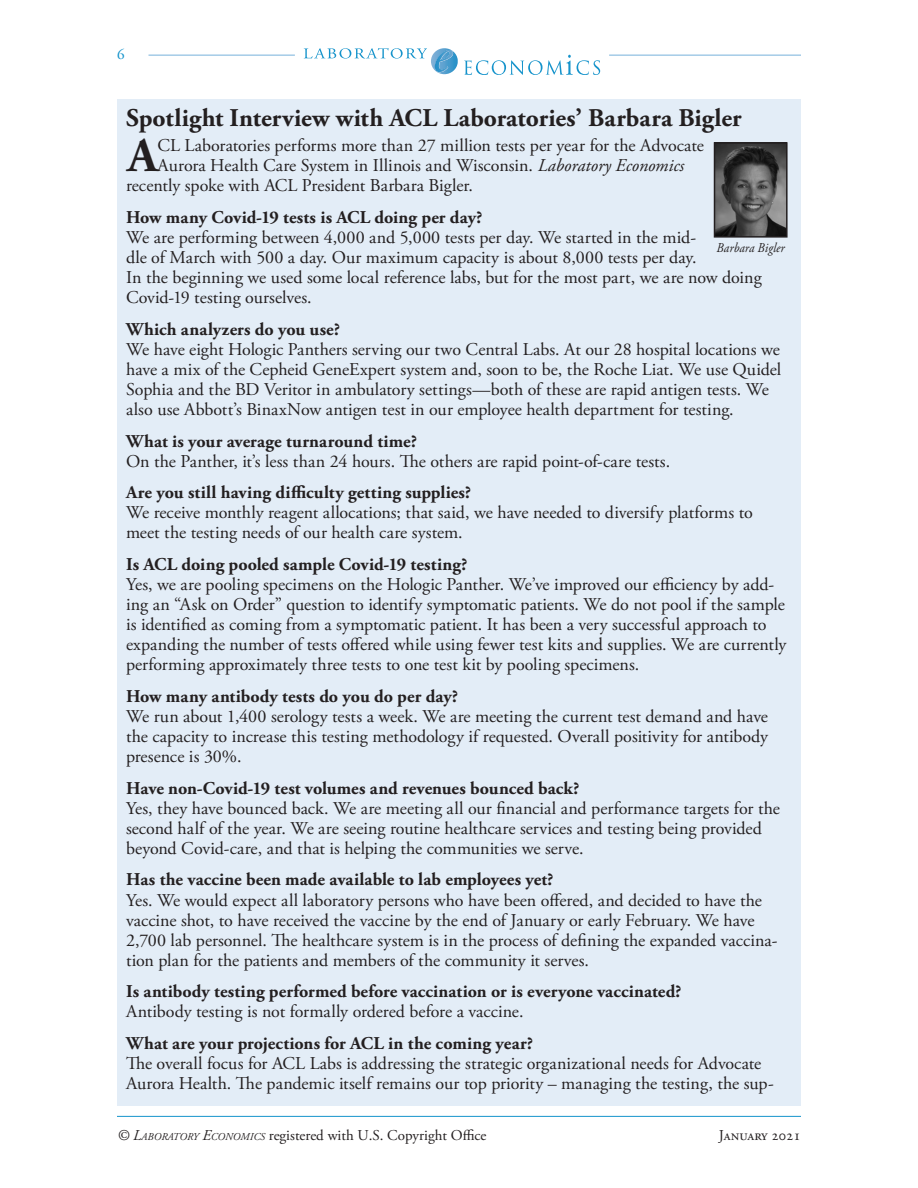
<style>
.page{position:relative;width:918px;height:1188px;background:#fff}
.page>*{position:absolute;margin:0;border:0;box-sizing:border-box;transform-origin:0 0}
.Table_Head{font:700 48.3px "Adobe Garamond Pro";color:#231f20}
.Table_Head-2{font:700 25.5px "Adobe Garamond Pro";letter-spacing:.005em;color:#231f20}
.Table_Head-3{font:18px/20.1px "Adobe Garamond Pro";color:#231f20}
.Table_Head-4{font:700 18px "Adobe Garamond Pro";letter-spacing:.005em;color:#231f20}
.t1{font:15px "Adobe Garamond Pro";color:#231f20}
.t2{font:15px "Adobe Garamond Pro";color:#1593cb}
.Table_Head-5{font:italic 13.5px "Adobe Garamond Pro";letter-spacing:.01em;color:#231f20;scale:.9 1}
.s1{font-style:italic}
.s2{font-style:italic;font-size:10.5px}
</style>
<div class="page">
<svg style="left:304px;top:48px;width:154px;height:26px"></svg>
<svg style="left:464px;top:55px;width:136px;height:20px"></svg>
<hr style="left:148px;top:55px;width:147px;height:1px;background:#76b1db">
<hr style="left:609px;top:55px;width:192px;height:1px;background:#76b1db">
<hr style="left:117px;top:1116px;width:684px;height:1px;background:#1593cb">
<div style="left:117px;top:99px;width:683px;height:1007px;background:#e3edf7"></div>
<img style="left:717px;top:145px;width:68px;height:90px">
<div style="left:714px;top:142px;width:74px;height:96px;border:2px solid #231f20"></div>
<p class="t2" style="left:117px;top:45px;width:9px">6</p>
<p class="Table_Head-2" style="left:126px;top:104px;width:617px">Spotlight Interview with ACL Laboratories’ Barbara Bigler</p>
<p class="Table_Head" style="left:127px;top:128px;width:32px">A</p>
<p class="Table_Head-3" style="left:158px;top:136px;width:548px">CL Laboratories performs more than 27 million tests per year for the Advocate</p>
<p class="Table_Head-3" style="left:158px;top:156px;width:528px">Aurora Health Care System in Illinois and Wisconsin. <span class="s1">Laboratory Economics</span></p>
<p class="Table_Head-3" style="left:126px;top:176px;width:349px">recently spoke with ACL President Barbara Bigler.</p>
<p class="Table_Head-4" style="left:126px;top:207px;width:358px">How many Covid-19 tests is ACL doing per day?</p>
<p class="Table_Head-3" style="left:126px;top:228px;width:637px">We are performing between 4,000 and 5,000 tests per day. We started in the mid-<br>dle of March with 500 a day. Our maximum capacity is about 8,000 tests per day.<br>In the beginning we used some local reference labs, but for the most part, we are now doing Covid-19 testing ourselves.</p>
<p class="Table_Head-4" style="left:126px;top:319px;width:216px">Which analyzers do you use?</p>
<p class="Table_Head-3" style="left:126px;top:340px;width:657px">We have eight Hologic Panthers serving our two Central Labs. At our 28 hospital locations we have a mix of the Cepheid GeneExpert system and, soon to be, the Roche Liat. We use Quidel Sophia and the BD Veritor in ambulatory settings—both of these are rapid antigen tests. We also use Abbott’s BinaxNow antigen test in our employee health department for testing.</p>
<p class="Table_Head-4" style="left:126px;top:430px;width:293px">What is your average turnaround time?</p>
<p class="Table_Head-3" style="left:126px;top:452px;width:546px">On the Panther, it’s less than 24 hours. The others are rapid point-of-care tests.</p>
<p class="Table_Head-4" style="left:126px;top:482px;width:347px">Are you still having difficulty getting supplies?</p>
<p class="Table_Head-3" style="left:126px;top:503px;width:628px">We receive monthly reagent allocations; that said, we have needed to diversify platforms to meet the testing needs of our health care system.</p>
<p class="Table_Head-4" style="left:126px;top:554px;width:343px">Is ACL doing pooled sample Covid-19 testing?</p>
<p class="Table_Head-3" style="left:126px;top:575px;width:662px">Yes, we are pooling specimens on the Hologic Panther. We’ve improved our efficiency by add&shy;ing an “Ask on Order” question to identify symptomatic patients. We do not pool if the sample is identified as coming from a symptomatic patient. It has been a very successful approach to expanding the number of tests offered while using fewer test kits and supplies. We are currently performing approximately three tests to one test kit by pooling specimens.</p>
<p class="Table_Head-4" style="left:126px;top:686px;width:334px">How many antibody tests do you do per day?</p>
<p class="Table_Head-3" style="left:126px;top:707px;width:644px;text-align:justify">We run about 1,400 serology tests a week. We are meeting the current test demand and have the capacity to increase this testing methodology if requested. Overall positivity for antibody presence is 30%.</p>
<p class="Table_Head-4" style="left:126px;top:778px;width:455px">Have non-Covid-19 test volumes and revenues bounced back?</p>
<p class="Table_Head-3" style="left:126px;top:799px;width:655px">Yes, they have bounced back. We are meeting all our financial and performance targets for the second half of the year. We are seeing routine healthcare services and testing being provided beyond Covid-care, and that is helping the communities we serve.</p>
<p class="Table_Head-4" style="left:126px;top:869px;width:429px">Has the vaccine been made available to lab employees yet?</p>
<p class="Table_Head-3" style="left:126px;top:890px;width:653px">Yes. We would expect all laboratory persons who have been offered, and decided to have the vaccine shot, to have received the vaccine by the end of January or early February. We have 2,700 lab personnel. The healthcare system is in the process of defining the expanded vaccina&shy;tion plan for the patients and members of the community it serves.</p>
<p class="Table_Head-4" style="left:126px;top:981px;width:557px">Is antibody testing performed before vaccination or is everyone vaccinated?</p>
<p class="Table_Head-3" style="left:126px;top:1002px;width:399px">Antibody testing is not formally ordered before a vaccine.</p>
<p class="Table_Head-4" style="left:126px;top:1033px;width:408px">What are your projections for ACL in the coming year?</p>
<p class="Table_Head-3" style="left:126px;top:1054px;width:649px">The overall focus for ACL Labs is addressing the strategic organizational needs for Advocate<br>Aurora Health. The pandemic itself remains our top priority – managing the testing, the sup-</p>
<p class="Table_Head-5" style="left:717px;top:240px;width:77px">Barbara Bigler</p>
<p class="t1" style="left:117px;top:1127px;width:371px"><span class="s1">© L</span><span class="s2">ABORATORY</span> <span class="s1">E</span><span class="s2">CONOMICS</span> registered with U.S. Copyright Office</p>
<p class="t1" style="left:719px;top:1127px;width:84px">January 2021</p>
</div>
